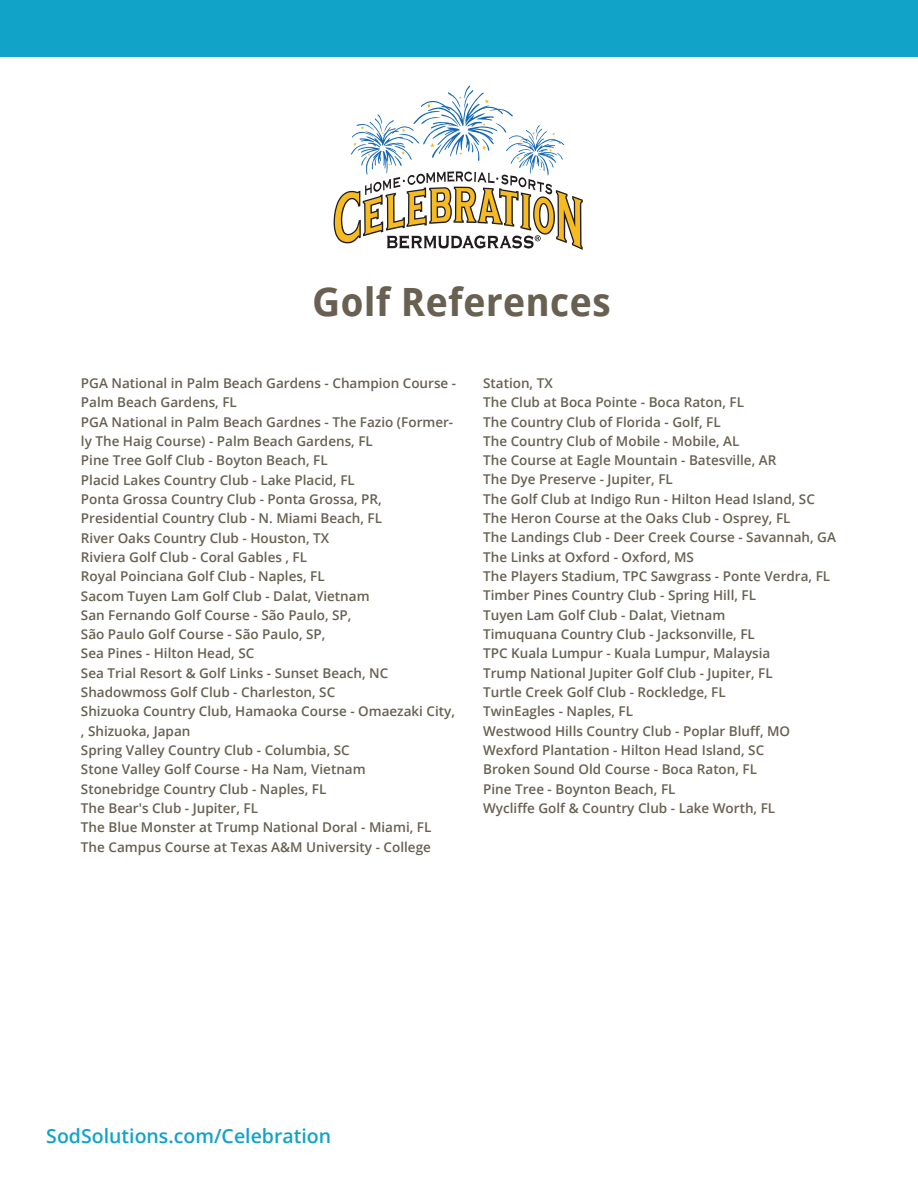
<style>
.page{position:relative;width:918px;height:1188px;background:#fff}
.page>*{position:absolute;margin:0;border:0;box-sizing:border-box;transform-origin:0 0}
.t1{font:700 39px "Droid Sans";color:#686152}
.t2{font:600 19.5px "Open Sans";color:#11a3c8}
.t3{font:600 13.5px/19.4px "Open Sans";color:#686152}
</style>
<div class="page">
<div style="left:0;top:0;width:918px;height:56px;background:#11a3c8"></div>
<svg style="left:334px;top:85px;width:249px;height:165px"></svg>
<h1 class="t1" style="left:312px;top:280px;width:300px">Golf References</h1>
<p class="t3" style="left:81px;top:373px;width:377px">PGA National in Palm Beach Gardens - Champion Course - Palm Beach Gardens, FL<br>PGA National in Palm Beach Gardnes - The Fazio (Former&shy;ly The Haig Course) - Palm Beach Gardens, FL<br>Pine Tree Golf Club - Boyton Beach, FL<br>Placid Lakes Country Club - Lake Placid, FL<br>Ponta Grossa Country Club - Ponta Grossa, PR, Presidential Country Club - N. Miami Beach, FL<br>River Oaks Country Club - Houston, TX<br>Riviera Golf Club - Coral Gables , FL<br>Royal Poinciana Golf Club - Naples, FL<br>Sacom Tuyen Lam Golf Club - Dalat, Vietnam<br>San Fernando Golf Course - São Paulo, SP,<br>São Paulo Golf Course - São Paulo, SP,<br>Sea Pines - Hilton Head, SC<br>Sea Trial Resort &amp; Golf Links - Sunset Beach, NC Shadowmoss Golf Club - Charleston, SC<br>Shizuoka Country Club, Hamaoka Course - Omaezaki City, , Shizuoka, Japan<br>Spring Valley Country Club - Columbia, SC<br>Stone Valley Golf Course - Ha Nam, Vietnam<br>Stonebridge Country Club - Naples, FL<br>The Bear's Club - Jupiter, FL<br>The Blue Monster at Trump National Doral - Miami, FL The Campus Course at Texas A&amp;M University - College</p>
<p class="t3" style="left:483px;top:373px;width:354px">Station, TX<br>The Club at Boca Pointe - Boca Raton, FL<br>The Country Club of Florida - Golf, FL<br>The Country Club of Mobile - Mobile, AL<br>The Course at Eagle Mountain - Batesville, AR<br>The Dye Preserve - Jupiter, FL<br>The Golf Club at Indigo Run - Hilton Head Island, SC The Heron Course at the Oaks Club - Osprey, FL<br>The Landings Club - Deer Creek Course - Savannah, GA The Links at Oxford - Oxford, MS<br>The Players Stadium, TPC Sawgrass - Ponte Verdra, FL Timber Pines Country Club - Spring Hill, FL<br>Tuyen Lam Golf Club - Dalat, Vietnam<br>Timuquana Country Club - Jacksonville, FL<br>TPC Kuala Lumpur - Kuala Lumpur, Malaysia<br>Trump National Jupiter Golf Club - Jupiter, FL<br>Turtle Creek Golf Club - Rockledge, FL<br>TwinEagles - Naples, FL<br>Westwood Hills Country Club - Poplar Bluff, MO Wexford Plantation - Hilton Head Island, SC<br>Broken Sound Old Course - Boca Raton, FL<br>Pine Tree - Boynton Beach, FL<br>Wycliffe Golf &amp; Country Club - Lake Worth, FL</p>
<h2 class="t2" style="left:46px;top:1122px;width:286px">SodSolutions.com/Celebration</h2>
</div>
